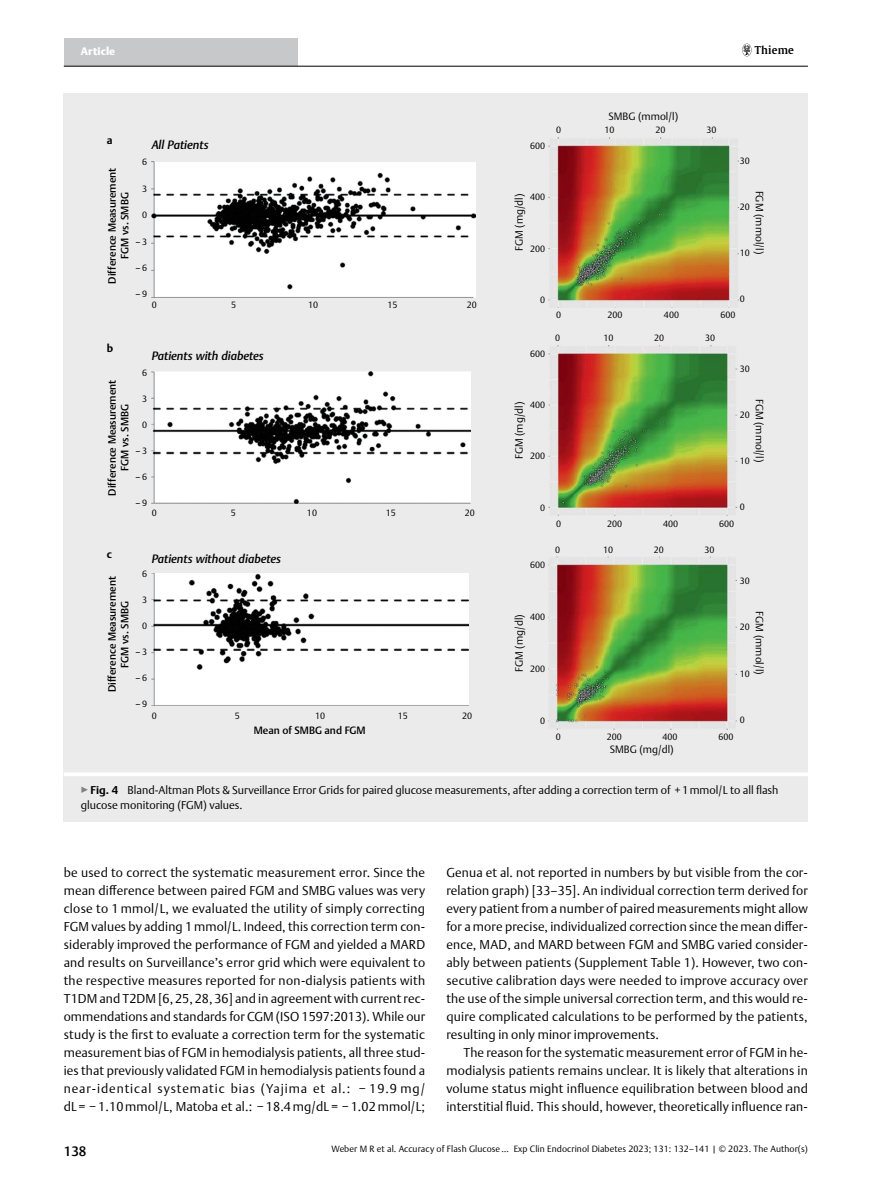
<style>
.page{position:relative;width:893px;height:1191px;background:#fff}
.page>*{position:absolute;margin:0;border:0;box-sizing:border-box;transform-origin:0 0}
.t1{font:500 13.5px "Thieme Argo 2011";color:#000}
.t2{font:300 12.75px/18px "Thieme Argo 2011";letter-spacing:.01em;color:#000;text-align:justify}
.t3{font:italic 500 12px "Thieme Argo 2011";color:#000}
.t4{font:300 11.25px/15px "Thieme Argo 2011";color:#000}
.t5{font:900 10.8px "Thieme Argo 2011";letter-spacing:.01em;color:#fff}
.t6{font:600 10.8px "Thieme Gulliver 2011";letter-spacing:.01em;color:#000}
.t7{font:700 10.8px "Thieme Argo 2011";color:#000}
.t8{font:500 10.5px/12.6px "Thieme Argo 2011";color:#000;text-align:center}
.t9{font:300 10.5px "Thieme Argo 2011";color:#000}
.t10{font:300 9px "Thieme Argo 2011";color:#000}
.s1{color:#808285}
.s2{font-weight:700}
</style>
<div class="page">
<div style="left:64px;top:38px;width:234px;height:28px;background:#c7c8ca"></div>
<hr style="left:64px;top:66px;width:744px;height:1px;background:#000">
<svg style="left:742px;top:44px;width:9px;height:12px"></svg>
<div style="left:64px;top:94px;width:744px;height:678px;background:#ebebec"></div>
<img style="left:549px;top:557px;width:187px;height:172px">
<img style="left:549px;top:345px;width:189px;height:171px">
<img style="left:549px;top:138px;width:189px;height:169px">
<img style="left:151px;top:573px;width:317px;height:132px">
<img style="left:151px;top:371px;width:320px;height:132px">
<img style="left:151px;top:162px;width:324px;height:135px">
<div style="left:64px;top:772px;width:744px;height:50px;background:#ebebec"></div>
<hr style="left:64px;top:772px;width:744px;height:4px;background:#fff">
<p class="t5" style="left:81px;top:44px;width:36px">Article</p>
<p class="t6" style="left:755px;top:42px;width:40px">Thieme</p>
<p class="t9" style="left:609px;top:109px;width:71px">SMBG (mmol/l)</p>
<p class="t7" style="left:107px;top:133px;width:7px">a</p>
<p class="t3" style="left:152px;top:137px;width:58px">All Patients</p>
<p class="t10" style="left:142px;top:156px;width:7px">6</p>
<p class="t10" style="left:142px;top:183px;width:7px">3</p>
<p class="t10" style="left:142px;top:209px;width:7px">0</p>
<p class="t10" style="left:136px;top:235px;width:13px">–3</p>
<p class="t8" style="left:106px;top:283px;width:117px;rotate:-90deg">Difference Measurement<br>FGM vs. SMBG</p>
<p class="t10" style="left:136px;top:262px;width:13px">–6</p>
<p class="t10" style="left:136px;top:288px;width:13px">–9</p>
<p class="t10" style="left:152px;top:298px;width:7px">0</p>
<p class="t10" style="left:231px;top:298px;width:7px">5</p>
<p class="t10" style="left:308px;top:298px;width:12px">10</p>
<p class="t10" style="left:388px;top:298px;width:12px">15</p>
<p class="t10" style="left:467px;top:298px;width:12px">20</p>
<p class="t7" style="left:107px;top:341px;width:8px">b</p>
<p class="t8" style="left:106px;top:495px;width:117px;rotate:-90deg">Difference Measurement<br>FGM vs. SMBG</p>
<p class="t3" style="left:152px;top:348px;width:114px">Patients with diabetes</p>
<p class="t10" style="left:142px;top:366px;width:7px">6</p>
<p class="t10" style="left:142px;top:392px;width:7px">3</p>
<p class="t10" style="left:142px;top:418px;width:7px">0</p>
<p class="t10" style="left:136px;top:444px;width:13px">–3</p>
<p class="t10" style="left:136px;top:470px;width:13px">–6</p>
<p class="t10" style="left:136px;top:496px;width:13px">–9</p>
<p class="t10" style="left:152px;top:507px;width:7px">0</p>
<p class="t10" style="left:231px;top:507px;width:7px">5</p>
<p class="t10" style="left:307px;top:507px;width:12px">10</p>
<p class="t10" style="left:386px;top:507px;width:12px">15</p>
<p class="t10" style="left:465px;top:507px;width:12px">20</p>
<p class="t7" style="left:107px;top:547px;width:7px">c</p>
<p class="t8" style="left:106px;top:692px;width:117px;rotate:-90deg">Difference Measurement<br>FGM vs. SMBG</p>
<p class="t3" style="left:152px;top:550px;width:131px">Patients without diabetes</p>
<p class="t10" style="left:142px;top:567px;width:7px">6</p>
<p class="t10" style="left:142px;top:594px;width:7px">3</p>
<p class="t10" style="left:142px;top:620px;width:7px">0</p>
<p class="t10" style="left:136px;top:646px;width:13px">–3</p>
<p class="t10" style="left:136px;top:672px;width:13px">–6</p>
<p class="t10" style="left:136px;top:698px;width:13px">–9</p>
<p class="t10" style="left:152px;top:710px;width:7px">0</p>
<p class="t10" style="left:235px;top:710px;width:7px">5</p>
<p class="t10" style="left:315px;top:710px;width:12px">10</p>
<p class="t10" style="left:398px;top:710px;width:12px">15</p>
<p class="t10" style="left:462px;top:710px;width:12px">20</p>
<p class="t8" style="left:254px;top:724px;width:113px">Mean of SMBG and FGM</p>
<p class="t10" style="left:530px;top:140px;width:17px">600</p>
<p class="t10" style="left:556px;top:124px;width:7px">0</p>
<p class="t10" style="left:605px;top:124px;width:12px">10</p>
<p class="t10" style="left:656px;top:124px;width:12px">20</p>
<p class="t10" style="left:707px;top:124px;width:12px">30</p>
<p class="t10" style="left:740px;top:155px;width:12px">30</p>
<p class="t10" style="left:740px;top:201px;width:12px">20</p>
<p class="t10" style="left:740px;top:247px;width:12px">10</p>
<p class="t10" style="left:740px;top:293px;width:7px">0</p>
<p class="t9" style="left:512px;top:251px;width:59px;rotate:-90deg">FGM (mg/dl)</p>
<p class="t9" style="left:767px;top:191px;width:65px;rotate:90deg">FGM (mmol/l)</p>
<p class="t10" style="left:530px;top:191px;width:17px">400</p>
<p class="t10" style="left:530px;top:242px;width:17px">200</p>
<p class="t10" style="left:540px;top:294px;width:7px">0</p>
<p class="t10" style="left:556px;top:309px;width:7px">0</p>
<p class="t10" style="left:607px;top:309px;width:17px">200</p>
<p class="t10" style="left:664px;top:309px;width:17px">400</p>
<p class="t10" style="left:720px;top:309px;width:17px">600</p>
<p class="t10" style="left:530px;top:347px;width:17px">600</p>
<p class="t10" style="left:555px;top:332px;width:7px">0</p>
<p class="t10" style="left:603px;top:332px;width:12px">10</p>
<p class="t10" style="left:654px;top:332px;width:12px">20</p>
<p class="t10" style="left:705px;top:332px;width:12px">30</p>
<p class="t10" style="left:740px;top:362px;width:12px">30</p>
<p class="t10" style="left:740px;top:408px;width:12px">20</p>
<p class="t10" style="left:740px;top:454px;width:12px">10</p>
<p class="t10" style="left:740px;top:500px;width:7px">0</p>
<p class="t9" style="left:512px;top:459px;width:59px;rotate:-90deg">FGM (mg/dl)</p>
<p class="t9" style="left:767px;top:399px;width:65px;rotate:90deg">FGM (mmol/l)</p>
<p class="t10" style="left:530px;top:399px;width:17px">400</p>
<p class="t10" style="left:530px;top:450px;width:17px">200</p>
<p class="t10" style="left:540px;top:501px;width:7px">0</p>
<p class="t10" style="left:556px;top:517px;width:7px">0</p>
<p class="t10" style="left:607px;top:517px;width:17px">200</p>
<p class="t10" style="left:663px;top:517px;width:17px">400</p>
<p class="t10" style="left:719px;top:517px;width:17px">600</p>
<p class="t10" style="left:530px;top:559px;width:17px">600</p>
<p class="t10" style="left:555px;top:544px;width:7px">0</p>
<p class="t10" style="left:603px;top:544px;width:12px">10</p>
<p class="t10" style="left:654px;top:544px;width:12px">20</p>
<p class="t10" style="left:705px;top:544px;width:12px">30</p>
<p class="t10" style="left:740px;top:574px;width:12px">30</p>
<p class="t10" style="left:740px;top:621px;width:12px">20</p>
<p class="t10" style="left:740px;top:667px;width:12px">10</p>
<p class="t10" style="left:740px;top:714px;width:7px">0</p>
<p class="t9" style="left:512px;top:672px;width:59px;rotate:-90deg">FGM (mg/dl)</p>
<p class="t9" style="left:767px;top:611px;width:65px;rotate:90deg">FGM (mmol/l)</p>
<p class="t10" style="left:530px;top:611px;width:17px">400</p>
<p class="t10" style="left:530px;top:663px;width:17px">200</p>
<p class="t10" style="left:540px;top:715px;width:7px">0</p>
<p class="t10" style="left:556px;top:731px;width:7px">0</p>
<p class="t10" style="left:607px;top:731px;width:17px">200</p>
<p class="t10" style="left:663px;top:731px;width:17px">400</p>
<p class="t10" style="left:718px;top:731px;width:17px">600</p>
<p class="t9" style="left:610px;top:742px;width:65px">SMBG (mg/dl)</p>
<p class="t4" style="left:81px;top:782px;width:699px"><span class="s1">▶</span><span class="s2">Fig. 4</span> Bland-Altman Plots &amp; Surveillance Error Grids for paired glucose measurements, after adding a correction term of +1mmol/L to all flash glucose monitoring (FGM) values.</p>
<p class="t2" style="left:64px;top:863px;width:363px">be used to correct the systematic measurement error. Since the mean difference between paired FGM and SMBG values was very close to 1 mmol/L, we evaluated the utility of simply correcting FGM values by adding 1 mmol/L. Indeed, this correction term con&shy;siderably improved the performance of FGM and yielded a MARD and results on Surveillance’s error grid which were equivalent to the respective measures reported for non-dialysis patients with T1DM and T2DM [6, 25,28,36] and in agreement with current rec&shy;ommendations and standards for CGM (ISO 1597:2013). While our study is the first to evaluate a correction term for the systematic measurement bias of FGM in hemodialysis patients, all three stud&shy;ies that previously validated FGM in hemodialysis patients found a near-identical systematic bias (Yajima et al.: − 19.9 mg/ dL = − 1.10 mmol/L, Matoba et al.: − 18.4 mg/dL = − 1.02 mmol/L;</p>
<p class="t2" style="left:446px;top:863px;width:363px">Genua et al. not reported in numbers by but visible from the cor&shy;relation graph) [33–35]. An individual correction term derived for every patient from a number of paired measurements might allow for a more precise, individualized correction since the mean differ&shy;ence, MAD, and MARD between FGM and SMBG varied consider&shy;ably between patients (Supplement Table 1). However, two con&shy;secutive calibration days were needed to improve accuracy over the use of the simple universal correction term, and this would re&shy;quire complicated calculations to be performed by the patients, resulting in only minor improvements.</p>
<p class="t2" style="left:446px;top:1043px;width:363px;text-indent:17px">The reason for the systematic measurement error of FGM in he&shy;modialysis patients remains unclear. It is likely that alterations in volume status might influence equilibration between blood and interstitial fluid. This should, however, theoretically influence ran-</p>
<p class="t1" style="left:64px;top:1142px;width:24px">138</p>
<p class="t10" style="left:331px;top:1143px;width:478px">Weber M R et al. Accuracy of Flash Glucose … Exp Clin Endocrinol Diabetes 2023; 131: 132–141 | © 2023. The Author(s)</p>
</div>
